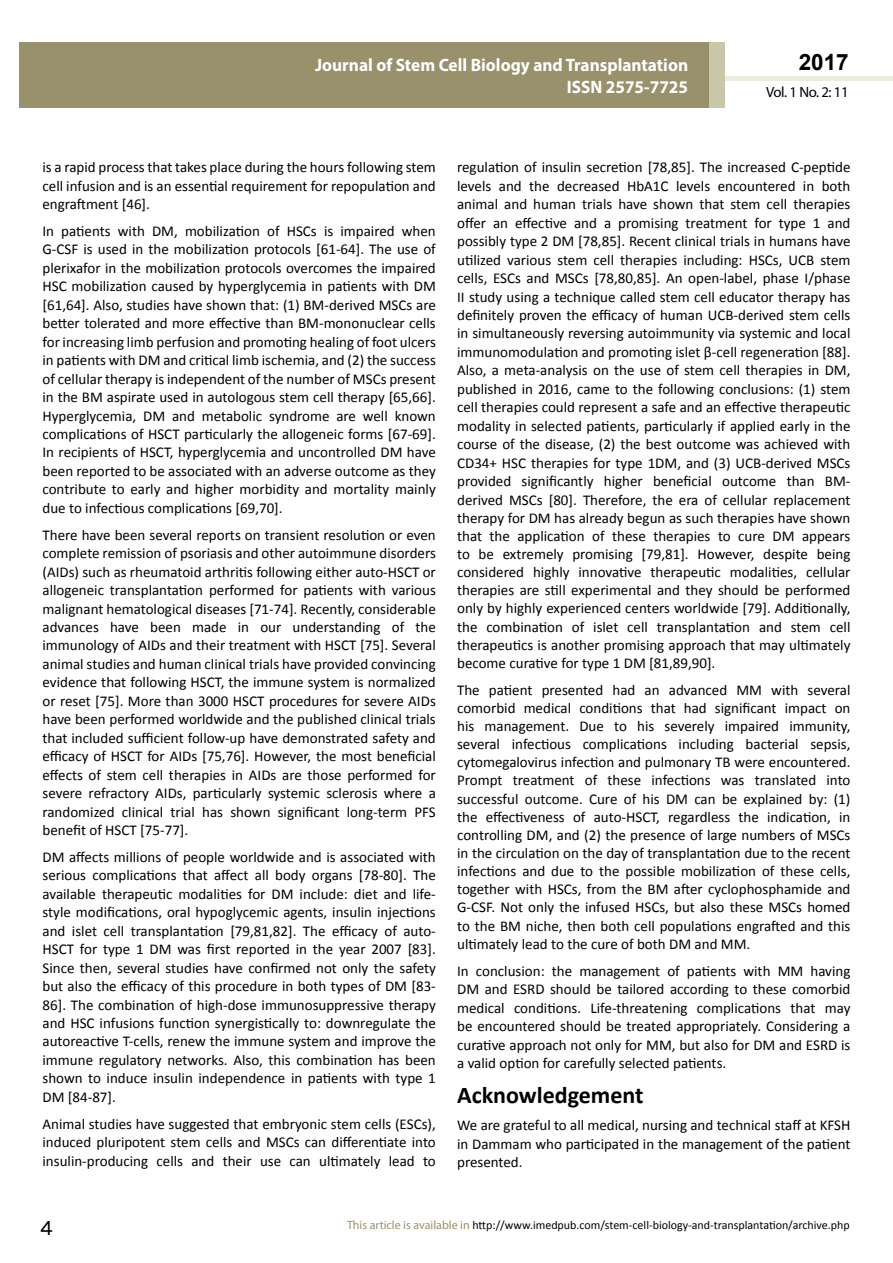
<style>
.page{position:relative;width:893px;height:1263px;background:#fff}
.page>*{position:absolute;margin:0;border:0;box-sizing:border-box;transform-origin:0 0}
.t1{font:25.5px "Tunga";color:#000}
.t2{font:700 24px "Calibri";color:#000}
.t3{font:700 22.5px "Arial";color:#000}
.t4{font:700 18px/21.6px "Myriad Pro";color:#fff;text-align:right;scale:.96 1}
.t5{font:15px/18.5px "Calibri";color:#000;text-align:justify}
.t6{font:14.85px "Myriad Pro";letter-spacing:-.03em;color:#000}
.t7{font:12px "Calibri";color:#000}
.s1{font-family:"Myriad Pro";color:#98916c}
</style>
<div class="page">
<div style="left:725px;top:76px;width:168px;height:5px;background:#ecebe0"></div>
<div style="left:19px;top:42px;width:690px;height:66px;background:#98916c"></div>
<div style="left:709px;top:42px;width:16px;height:66px;background:#c9c7a9"></div>
<p class="t4" style="left:315px;top:54px;width:390px">Journal of Stem Cell Biology and Transplantation<br>ISSN 2575-7725</p>
<h3 class="t3" style="left:799px;top:47px;width:52px">2017</h3>
<p class="t6" style="left:766px;top:83px;width:84px">Vol. 1 No. 2: 11</p>
<p class="t5" style="left:43px;top:158px;width:395px">is a rapid process that takes place during the hours following stem cell infusion and is an essential requirement for repopulation and engraftment [46].</p>
<p class="t5" style="left:43px;top:222px;width:395px">In patients with DM, mobilization of HSCs is impaired when G-CSF is used in the mobilization protocols [61-64]. The use of plerixafor in the mobilization protocols overcomes the impaired HSC mobilization caused by hyperglycemia in patients with DM [61,64]. Also, studies have shown that: (1) BM-derived MSCs are better tolerated and more effective than BM-mononuclear cells for increasing limb perfusion and promoting healing of foot ulcers in patients with DM and critical limb ischemia, and (2) the success of cellular therapy is independent of the number of MSCs present in the BM aspirate used in autologous stem cell therapy [65,66].<br>Hyperglycemia, DM and metabolic syndrome are well known complications of HSCT particularly the allogeneic forms [67-69].<br>In recipients of HSCT, hyperglycemia and uncontrolled DM have been reported to be associated with an adverse outcome as they contribute to early and higher morbidity and mortality mainly due to infectious complications [69,70].</p>
<p class="t5" style="left:43px;top:526px;width:395px">There have been several reports on transient resolution or even complete remission of psoriasis and other autoimmune disorders (AIDs) such as rheumatoid arthritis following either auto-HSCT or allogeneic transplantation performed for patients with various malignant hematological diseases [71-74]. Recently, considerable advances have been made in our understanding of the immunology of AIDs and their treatment with HSCT [75]. Several animal studies and human clinical trials have provided convincing evidence that following HSCT, the immune system is normalized or reset [75]. More than 3000 HSCT procedures for severe AIDs have been performed worldwide and the published clinical trials that included sufficient follow-up have demonstrated safety and efficacy of HSCT for AIDs [75,76]. However, the most beneficial effects of stem cell therapies in AIDs are those performed for severe refractory AIDs, particularly systemic sclerosis where a randomized clinical trial has shown significant long-term PFS benefit of HSCT [75-77].</p>
<p class="t5" style="left:43px;top:848px;width:395px">DM affects millions of people worldwide and is associated with serious complications that affect all body organs [78-80]. The available therapeutic modalities for DM include: diet and life&shy;style modifications, oral hypoglycemic agents, insulin injections and islet cell transplantation [79,81,82]. The efficacy of auto-HSCT for type 1 DM was first reported in the year 2007 [83].<br>Since then, several studies have confirmed not only the safety but also the efficacy of this procedure in both types of DM [83- 86]. The combination of high-dose immunosuppressive therapy and HSC infusions function synergistically to: downregulate the autoreactive T-cells, renew the immune system and improve the immune regulatory networks. Also, this combination has been shown to induce insulin independence in patients with type 1<br>DM [84-87].</p>
<p class="t5" style="left:43px;top:1114px;width:395px">Animal studies have suggested that embryonic stem cells (ESCs), induced pluripotent stem cells and MSCs can differentiate into insulin-producing cells and their use can ultimately lead to</p>
<p class="t5" style="left:457px;top:158px;width:395px">regulation of insulin secretion [78,85]. The increased C-peptide levels and the decreased HbA1C levels encountered in both animal and human trials have shown that stem cell therapies offer an effective and a promising treatment for type 1 and possibly type 2 DM [78,85]. Recent clinical trials in humans have utilized various stem cell therapies including: HSCs, UCB stem cells, ESCs and MSCs [78,80,85]. An open-label, phase I/phase II study using a technique called stem cell educator therapy has definitely proven the efficacy of human UCB-derived stem cells in simultaneously reversing autoimmunity via systemic and local immunomodulation and promoting islet β-cell regeneration [88].<br>Also, a meta-analysis on the use of stem cell therapies in DM, published in 2016, came to the following conclusions: (1) stem cell therapies could represent a safe and an effective therapeutic modality in selected patients, particularly if applied early in the course of the disease, (2) the best outcome was achieved with CD34+ HSC therapies for type 1DM, and (3) UCB-derived MSCs provided significantly higher beneficial outcome than BM&shy;derived MSCs [80]. Therefore, the era of cellular replacement therapy for DM has already begun as such therapies have shown that the application of these therapies to cure DM appears to be extremely promising [79,81]. However, despite being considered highly innovative therapeutic modalities, cellular therapies are still experimental and they should be performed only by highly experienced centers worldwide [79]. Additionally, the combination of islet cell transplantation and stem cell therapeutics is another promising approach that may ultimately become curative for type 1 DM [81,89,90].</p>
<p class="t5" style="left:457px;top:681px;width:395px">The patient presented had an advanced MM with several comorbid medical conditions that had significant impact on his management. Due to his severely impaired immunity, several infectious complications including bacterial sepsis, cytomegalovirus infection and pulmonary TB were encountered.<br>Prompt treatment of these infections was translated into successful outcome. Cure of his DM can be explained by: (1) the effectiveness of auto-HSCT, regardless the indication, in controlling DM, and (2) the presence of large numbers of MSCs in the circulation on the day of transplantation due to the recent infections and due to the possible mobilization of these cells, together with HSCs, from the BM after cyclophosphamide and G-CSF. Not only the infused HSCs, but also these MSCs homed to the BM niche, then both cell populations engrafted and this ultimately lead to the cure of both DM and MM.</p>
<p class="t5" style="left:457px;top:962px;width:395px">In conclusion: the management of patients with MM having DM and ESRD should be tailored according to these comorbid medical conditions. Life-threatening complications that may be encountered should be treated appropriately. Considering a curative approach not only for MM, but also for DM and ESRD is a valid option for carefully selected patients.</p>
<h2 class="t2" style="left:457px;top:1080px;width:188px">Acknowledgement</h2>
<p class="t5" style="left:457px;top:1116px;width:395px">We are grateful to all medical, nursing and technical staff at KFSH in Dammam who participated in the management of the patient presented.</p>
<h1 class="t1" style="left:40px;top:1211px;width:15px">4</h1>
<p class="t7" style="left:347px;top:1217px;width:504px"><span class="s1">This article is available in</span> http://www.imedpub.com/stem-cell-biology-and-transplantation/archive.php</p>
</div>
